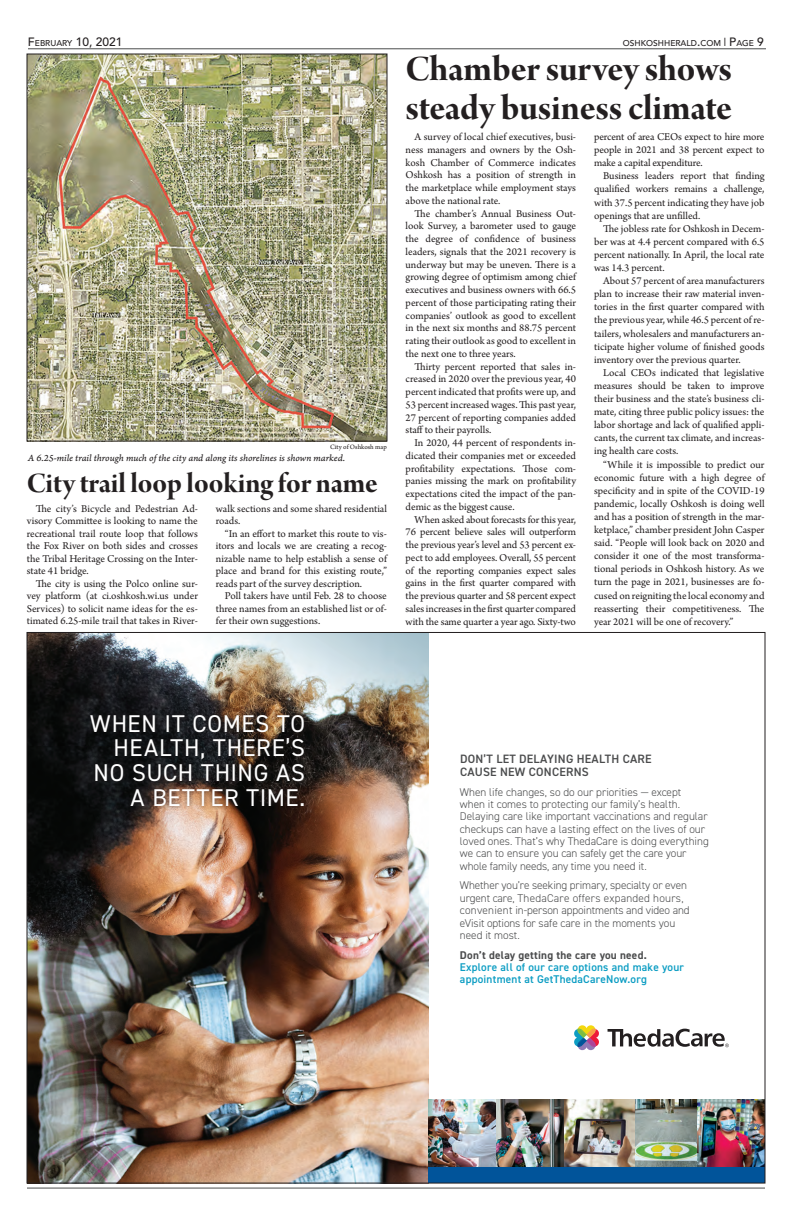
<style>
.page{position:relative;width:792px;height:1224px;background:#fff}
.page>*{position:absolute;margin:0;border:0;box-sizing:border-box;transform-origin:0 0}
.t1{font:38px/39px "Arno Pro Bold Display";letter-spacing:-.005em;color:#231f20}
.t2{font:30px "Arno Pro Bold Display";color:#231f20}
.t3{font:24.3px/24.7px "DIN2014";letter-spacing:.03em;color:#fff;text-align:right}
.t4{font:600 12.1px/13px "DIN2014";letter-spacing:.02em;color:#4b4c4d}
.t5{font:500 12px "Avenir LT Std";color:#231f20}
.t6{font:300 11.2px/12.4px "DIN2014";color:#4b4c4d}
.t7{font:600 11.2px/12.4px "DIN2014";letter-spacing:.02em;color:#0c9dc3}
.t8{font:700 11.2px "DIN2014";letter-spacing:.02em;color:#4b4c4d}
.t9{font:11px/12.7px "Arno Pro";letter-spacing:-.005em;color:#231f20;text-align:justify}
.t10{font:10px "Arno Pro Italic Caption";letter-spacing:-.005em;color:#231f20}
.t11{font:500 8.4px "Avenir LT Std";color:#231f20}
.t12{font:7px "Arno Pro Sm Text";color:#231f20}
.s1{font-size:8.4px}
.s2{font-size:12px}
</style>
<div class="page">
<hr style="left:27px;top:1188px;width:738px;height:1px;background:#4b4c4d">
<hr style="left:28px;top:48px;width:738px;height:1px;background:#4b4c4d">
<img style="left:29px;top:56px;width:356px;height:383px">
<div style="left:27px;top:54px;width:360px;height:387px;border:1px solid #231f20"></div>
<img style="left:29px;top:634px;width:400px;height:547px">
<svg style="left:608px;top:1029px;width:121px;height:18px"></svg>
<svg style="left:574px;top:1025px;width:25px;height:26px"></svg>
<div style="left:429px;top:1159px;width:336px;height:24px;background:#01549a"></div>
<div style="left:86px;top:710px;width:223px;height:100px;background:#231f20;opacity:.75"></div>
<img style="left:429px;top:1099px;width:334px;height:68px">
<p class="t5" style="left:28px;top:35px;width:96px">F<span class="s1">EBRUARY</span> 10, 2021</p>
<p class="t11" style="left:623px;top:38px;width:143px">OSHKOSHHERALD<span class="s2">.</span>COM <span class="s2">P</span>AGE <span class="s2">9</span></p>
<p class="t12" style="left:330px;top:442px;width:58px">City of Oshkosh map</p>
<p class="t10" style="left:28px;top:452px;width:319px">A 6.25-mile trail through much of the city and along its shorelines is shown marked.</p>
<h2 class="t2" style="left:27px;top:466px;width:352px">City trail loop looking for name</h2>
<p class="t9" style="left:27px;top:503px;width:173px;text-indent:9px">The city’s Bicycle and Pedestrian Ad&shy;visory Committee is looking to name the recreational trail route loop that follows the Fox River on both sides and crosses the Tribal Heritage Crossing on the Inter&shy;state 41 bridge.</p>
<p class="t9" style="left:27px;top:578px;width:173px;text-indent:9px">The city is using the Polco online sur&shy;vey platform (at ci.oshkosh.wi.us under Services) to solicit name ideas for the es&shy;timated 6.25-mile trail that takes in River-</p>
<p class="t9" style="left:216px;top:503px;width:173px">walk sections and some shared residential roads.</p>
<p class="t9" style="left:216px;top:528px;width:173px;text-indent:9px">“In an effort to market this route to vis&shy;itors and locals we are creating a recog&shy;nizable name to help establish a sense of place and brand for this existing route,” reads part of the survey description.</p>
<p class="t9" style="left:216px;top:590px;width:173px;text-indent:9px">Poll takers have until Feb. 28 to choose three names from an established list or of&shy;fer their own suggestions.</p>
<h1 class="t1" style="left:406px;top:52px;width:328px">Chamber survey shows steady business climate</h1>
<p class="t9" style="left:406px;top:131px;width:172px;text-indent:9px">A survey of local chief executives, busi&shy;ness managers and owners by the Osh&shy;kosh Chamber of Commerce indicates Oshkosh has a position of strength in the marketplace while employment stays above the national rate.</p>
<p class="t9" style="left:406px;top:208px;width:172px;text-indent:9px">The chamber’s Annual Business Out&shy;look Survey, a barometer used to gauge the degree of confidence of business leaders, signals that the 2021 recovery is underway but may be uneven. There is a growing degree of optimism among chief executives and business owners with 66.5 percent of those participating rating their companies’ outlook as good to excellent in the next six months and 88.75 percent rating their outlook as good to excellent in the next one to three years.</p>
<p class="t9" style="left:406px;top:361px;width:172px;text-indent:9px">Thirty percent reported that sales in&shy;creased in 2020 over the previous year, 40 percent indicated that profits were up, and 53 percent increased wages. This past year, 27 percent of reporting companies added staff to their payrolls.</p>
<p class="t9" style="left:406px;top:437px;width:172px;text-indent:9px">In 2020, 44 percent of respondents in&shy;dicated their companies met or exceeded profitability expectations. Those com&shy;panies missing the mark on profitability expectations cited the impact of the pan&shy;demic as the biggest cause.</p>
<p class="t9" style="left:406px;top:514px;width:172px;text-indent:9px">When asked about forecasts for this year, 76 percent believe sales will outperform the previous year’s level and 53 percent ex&shy;pect to add employees. Overall, 55 percent of the reporting companies expect sales gains in the first quarter compared with the previous quarter and 58 percent expect sales increases in the first quarter compared with the same quarter a year ago. Sixty-two</p>
<p class="t9" style="left:594px;top:131px;width:172px;line-height:13.1px">percent of area CEOs expect to hire more people in 2021 and 38 percent expect to make a capital expenditure.</p>
<p class="t9" style="left:594px;top:170px;width:172px;line-height:13.1px;text-indent:9px">Business leaders report that finding qualified workers remains a challenge, with 37.5 percent indicating they have job openings that are unfilled.</p>
<p class="t9" style="left:594px;top:222px;width:172px;line-height:13.1px;text-indent:9px">The jobless rate for Oshkosh in Decem&shy;ber was at 4.4 percent compared with 6.5 percent nationally. In April, the local rate was 14.3 percent.</p>
<p class="t9" style="left:594px;top:275px;width:172px;line-height:13.1px;text-indent:9px">About 57 percent of area manufacturers plan to increase their raw material inven&shy;tories in the first quarter compared with the previous year, while 46.5 percent of re&shy;tailers, wholesalers and manufacturers an&shy;ticipate higher volume of finished goods inventory over the previous quarter.</p>
<p class="t9" style="left:594px;top:367px;width:172px;line-height:13.1px;text-indent:9px">Local CEOs indicated that legislative measures should be taken to improve their business and the state’s business cli&shy;mate, citing three public policy issues: the labor shortage and lack of qualified appli&shy;cants, the current tax climate, and increas&shy;ing health care costs.</p>
<p class="t9" style="left:594px;top:458px;width:172px;line-height:13.1px;text-indent:9px">“While it is impossible to predict our economic future with a high degree of specificity and in spite of the COVID-19 pandemic, locally Oshkosh is doing well and has a position of strength in the mar&shy;ketplace,” chamber president John Casper said. “People will look back on 2020 and consider it one of the most transforma&shy;tional periods in Oshkosh history. As we turn the page in 2021, businesses are fo&shy;cused on reigniting the local economy and reasserting their competitiveness. The year 2021 will be one of recovery.”</p>
<h3 class="t3" style="left:90px;top:710px;width:216px">WHEN IT COMES TO<br>HEALTH, THERE’S<br>NO SUCH THING AS<br>A BETTER TIME.</h3>
<p class="t4" style="left:460px;top:752px;width:193px">DON’T LET DELAYING HEALTH CARE<br>CAUSE NEW CONCERNS</p>
<p class="t6" style="left:460px;top:786px;width:250px">When life changes, so do our priorities — except when it comes to protecting our family’s health.<br>Delaying care like important vaccinations and regular checkups can have a lasting effect on the lives of our loved ones. That’s why ThedaCare is doing everything we can to ensure you can safely get the care your whole family needs, any time you need it.</p>
<p class="t6" style="left:460px;top:879px;width:231px">Whether you’re seeking primary, specialty or even urgent care, ThedaCare offers expanded hours, convenient in-person appointments and video and eVisit options for safe care in the moments you need it most.</p>
<p class="t8" style="left:460px;top:947px;width:188px">Don’t delay getting the care you need.</p>
<p class="t7" style="left:460px;top:961px;width:226px">Explore all of our care options and make your appointment at GetThedaCareNow.org</p>
</div>
